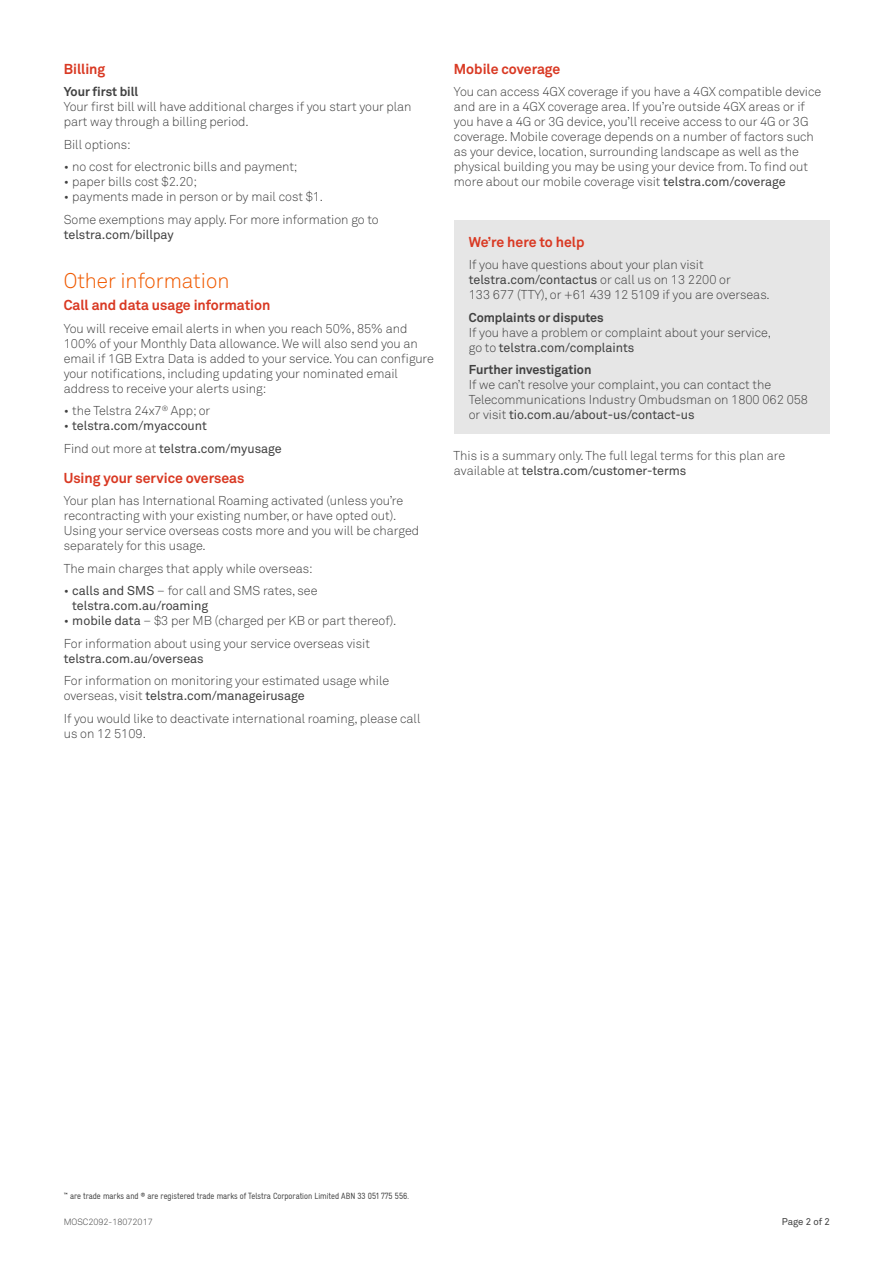
<style>
.page{position:relative;width:893px;height:1263px;background:#fff}
.page>*{position:absolute;margin:0;border:0;box-sizing:border-box;transform-origin:0 0}
.Subhead__Section_Int{font:300 21px "Telstra Akkurat";color:#f05a00}
.Subhead__Bold_9_5pt{font:700 14.25px "Telstra Akkurat";color:#d93923}
.Body__Text__1_2sp{font:300 12.75px/15px "Telstra Akkurat";color:#414141}
.Body__Text__1sp{font:12.75px/15px "Telstra Akkurat";color:#414141}
.Body__Text__2sp{font:300 12.75px/15px "Telstra Akkurat";color:#414141}
.Subhead__Bold_8_5pt{font:700 12.75px "Telstra Akkurat";color:#414141}
.t1{font:9.75px "Telstra Akkurat";letter-spacing:-.005em;color:#414141}
.T_C__Legal{font:9px "Telstra Gravur";color:#414141}
.T_C__Version_Control{font:300 9px "Telstra Akkurat";color:#414141}
.s1{font-weight:400}
.s2{font-weight:300}
.s3{font-weight:700}
</style>
<div class="page">
<div style="left:454px;top:220px;width:375px;height:214px;background:#e6e6e6"></div>
<p class="Subhead__Bold_9_5pt" style="left:64px;top:60px;width:43px">Billing</p>
<p class="Subhead__Bold_8_5pt" style="left:64px;top:84px;width:76px">Your first bill</p>
<p class="Body__Text__1_2sp" style="left:64px;top:99px;width:349px">Your first bill will have additional charges if you start your plan part way through a billing period.</p>
<p class="Body__Text__1_2sp" style="left:64px;top:137px;width:68px">Bill options:</p>
<p class="Body__Text__1_2sp" style="left:64px;top:159px;width:235px">• no cost for electronic bills and payment;</p>
<p class="Body__Text__1_2sp" style="left:64px;top:174px;width:135px">• paper bills cost $2.20;</p>
<p class="Body__Text__1_2sp" style="left:64px;top:189px;width:261px">• payments made in person or by mail cost $1.</p>
<p class="Body__Text__2sp" style="left:64px;top:212px;width:316px">Some exemptions may apply. For more information go to <span class="s1">telstra.com/billpay</span></p>
<p class="Subhead__Section_Int" style="left:64px;top:268px;width:167px">Other information</p>
<p class="Subhead__Bold_9_5pt" style="left:64px;top:296px;width:208px">Call and data usage information</p>
<p class="Body__Text__1_2sp" style="left:64px;top:321px;width:372px">You will receive email alerts in when you reach 50%, 85% and 100% of your Monthly Data allowance. We will also send you an email if 1GB Extra Data is added to your service. You can configure your notifications, including updating your nominated email address to receive your alerts using:</p>
<p class="Body__Text__1_2sp" style="left:64px;top:403px;width:148px">• the Telstra 24x7<sup>®</sup> App; or</p>
<p class="Body__Text__1sp" style="left:64px;top:418px;width:145px"><span class="s2">•</span> telstra.com/myaccount</p>
<p class="Body__Text__1sp" style="left:64px;top:441px;width:219px"><span class="s2">Find out more at</span> telstra.com/myusage</p>
<p class="Subhead__Bold_9_5pt" style="left:64px;top:469px;width:182px">Using your service overseas</p>
<p class="Body__Text__1_2sp" style="left:64px;top:493px;width:357px">Your plan has International Roaming activated (unless you’re recontracting with your existing number, or have opted out).<br>Using your service overseas costs more and you will be charged separately for this usage.</p>
<p class="Body__Text__1_2sp" style="left:64px;top:561px;width:250px">The main charges that apply while overseas:</p>
<p class="Body__Text__1sp" style="left:72px;top:583px;width:247px;text-indent:-9px"><span class="s2">•</span> calls and SMS <span class="s2">– for call and SMS rates, see </span>telstra.com.au/roaming</p>
<p class="Body__Text__1_2sp" style="left:64px;top:613px;width:334px">• <span class="s1">mobile data</span> – $3 per MB (charged per KB or part thereof).</p>
<p class="Body__Text__1_2sp" style="left:64px;top:636px;width:308px">For information about using your service overseas visit <span class="s1">telstra.com.au/overseas</span></p>
<p class="Body__Text__1_2sp" style="left:64px;top:673px;width:327px">For information on monitoring your estimated usage while overseas, visit <span class="s1">telstra.com/manageirusage</span></p>
<p class="Body__Text__1_2sp" style="left:64px;top:711px;width:358px">If you would like to deactivate international roaming, please call us on 12 5109.</p>
<p class="Subhead__Bold_9_5pt" style="left:454px;top:60px;width:108px">Mobile coverage</p>
<p class="Body__Text__1_2sp" style="left:454px;top:84px;width:369px">You can access 4GX coverage if you have a 4GX compatible device and are in a 4GX coverage area. If you’re outside 4GX areas or if you have a 4G or 3G device, you’ll receive access to our 4G or 3G coverage. Mobile coverage depends on a number of factors such as your device, location, surrounding landscape as well as the physical building you may be using your device from. To find out more about our mobile coverage visit <span class="s1">telstra.com/coverage</span></p>
<p class="Subhead__Bold_9_5pt" style="left:469px;top:233px;width:117px">We’re here to help</p>
<p class="Body__Text__1_2sp" style="left:469px;top:257px;width:303px">If you have questions about your plan visit <span class="s1">telstra.com/contactus</span> or call us on 13 2200 or<br>133 677 (TTY), or +61 439 12 5109 if you are overseas.</p>
<p class="Body__Text__1_2sp" style="left:469px;top:310px;width:304px"><span class="s3">Complaints or disputes<br></span>If you have a problem or complaint about your service, go to <span class="s1">telstra.com/complaints</span></p>
<p class="Body__Text__1_2sp" style="left:469px;top:362px;width:341px"><span class="s3">Further investigation<br></span>If we can’t resolve your complaint, you can contact the Telecommunications Industry Ombudsman on 1800 062 058 or visit <span class="s1">tio.com.au/about-us/contact-us</span></p>
<p class="Body__Text__1_2sp" style="left:454px;top:448px;width:333px">This is a summary only. The full legal terms for this plan are available at <span class="s1">telstra.com/customer-terms</span></p>
<p class="T_C__Legal" style="left:64px;top:1190px;width:347px">™ are trade marks and ® are registered trade marks of Telstra Corporation Limited ABN 33 051 775 556.</p>
<p class="T_C__Version_Control" style="left:64px;top:1216px;width:90px">MOSC2092-18072017</p>
<p class="t1" style="left:782px;top:1215px;width:50px">Page 2 of 2</p>
</div>
